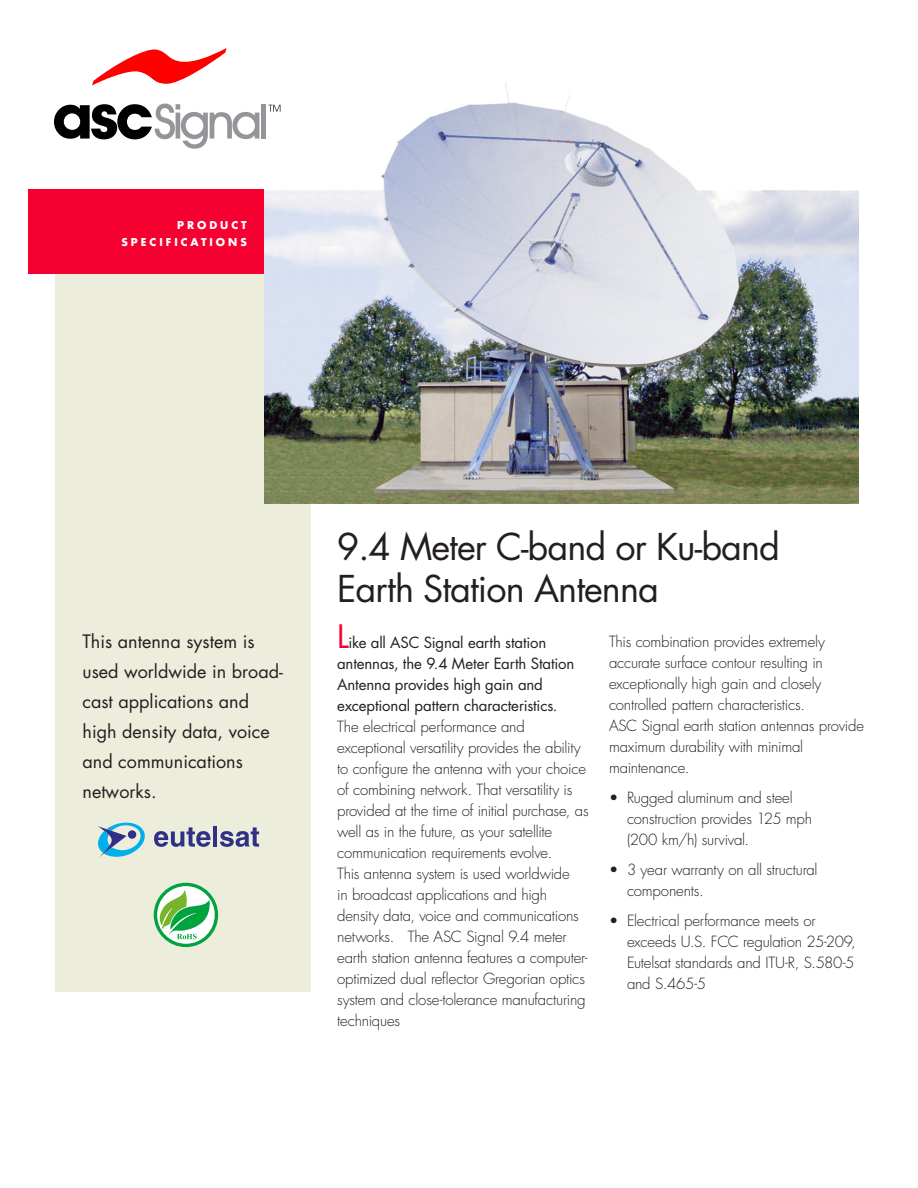
<style>
.page{position:relative;width:918px;height:1188px;background:#fff}
.page>*{position:absolute;margin:0;border:0;box-sizing:border-box;transform-origin:0 0}
.t1{font:36px "Futura Std";letter-spacing:-.025em;color:#231f20}
.t2{font:18px/30px "Futura Std";color:#231f20}
.t3{font:300 15px/21px "Futura Std";letter-spacing:-.015em;color:#231f20}
.t4{font:15px/21px "Futura Std";letter-spacing:-.01em;color:#231f20}
.t5{font:700 10.5px "Futura Std";letter-spacing:.28em;color:#fff}
.s1{font-size:31.5px;color:#f50030}
</style>
<div class="page">
<div style="left:55px;top:189px;width:255px;height:803px;background:#ededdb"></div>
<div style="left:28px;top:189px;width:278px;height:85px;background:#f50030"></div>
<img style="left:265px;top:83px;width:594px;height:421px">
<svg style="left:154px;top:883px;width:64px;height:64px"></svg>
<svg style="left:154px;top:827px;width:56px;height:20px"></svg>
<hr style="left:213px;top:826px;width:4px;height:20px;background:#303087">
<svg style="left:220px;top:827px;width:39px;height:20px"></svg>
<svg style="left:98px;top:822px;width:47px;height:35px"></svg>
<svg style="left:54px;top:104px;width:205px;height:45px"></svg>
<div style="left:261px;top:104px;width:5px;height:35px;background:#939598"></div>
<svg style="left:92px;top:48px;width:135px;height:38px"></svg>
<svg style="left:269px;top:105px;width:11px;height:7px"></svg>
<p class="t5" style="left:177px;top:218px;width:71px">PRODUCT</p>
<p class="t5" style="left:122px;top:235px;width:127px">SPECIFICATIONS</p>
<p class="t2" style="left:82px;top:626px;width:202px">This antenna system is used worldwide in broad&shy;cast applications and high density data, voice and communications networks.</p>
<p class="t1" style="left:337px;top:524px;width:444px">9.4 Meter C-band or Ku-band</p>
<p class="t1" style="left:337px;top:566px;width:323px">Earth Station Antenna</p>
<p class="t4" style="left:337px;top:632px;width:239px"><span class="s1">L</span>ike all ASC Signal earth station antennas, the 9.4 Meter Earth Station<br>Antenna provides high gain and</p>
<p class="t4" style="left:337px;top:695px;width:222px">exceptional pattern characteristics.</p>
<p class="t3" style="left:337px;top:716px;width:189px">The electrical performance and</p>
<p class="t3" style="left:337px;top:737px;width:253px">exceptional versatility provides the ability to configure the antenna with your choice of combining network. That versatility is provided at the time of initial purchase, as well as in the future, as your satellite</p>
<p class="t3" style="left:337px;top:842px;width:217px">communication requirements evolve.</p>
<p class="t3" style="left:337px;top:863px;width:252px">This antenna system is used worldwide<br>in broadcast applications and high density data, voice and communications networks. The ASC Signal 9.4 meter earth station antenna features a computer&shy;optimized dual reflector Gregorian optics system and close-tolerance manufacturing techniques</p>
<p class="t3" style="left:609px;top:632px;width:217px">This combination provides extremely</p>
<p class="t3" style="left:609px;top:653px;width:215px">accurate surface contour resulting in</p>
<p class="t3" style="left:609px;top:674px;width:214px">exceptionally high gain and closely</p>
<p class="t3" style="left:609px;top:695px;width:198px">controlled pattern characteristics.</p>
<p class="t3" style="left:609px;top:716px;width:257px">ASC Signal earth station antennas provide maximum durability with minimal</p>
<p class="t3" style="left:609px;top:758px;width:82px">maintenance.</p>
<p class="t3" style="left:609px;top:788px;width:185px">• Rugged aluminum and steel</p>
<p class="t3" style="left:627px;top:809px;width:187px">construction provides 125 mph (200 km/h) survival.</p>
<p class="t3" style="left:609px;top:860px;width:210px">• 3 year warranty on all structural</p>
<p class="t3" style="left:627px;top:881px;width:78px">components.</p>
<p class="t3" style="left:627px;top:911px;width:230px;text-indent:-18px">• Electrical performance meets or exceeds U.S. FCC regulation 25-209,</p>
<p class="t3" style="left:627px;top:953px;width:229px">Eutelsat standards and ITU-R, S.580-5 and S.465-5</p>
</div>
